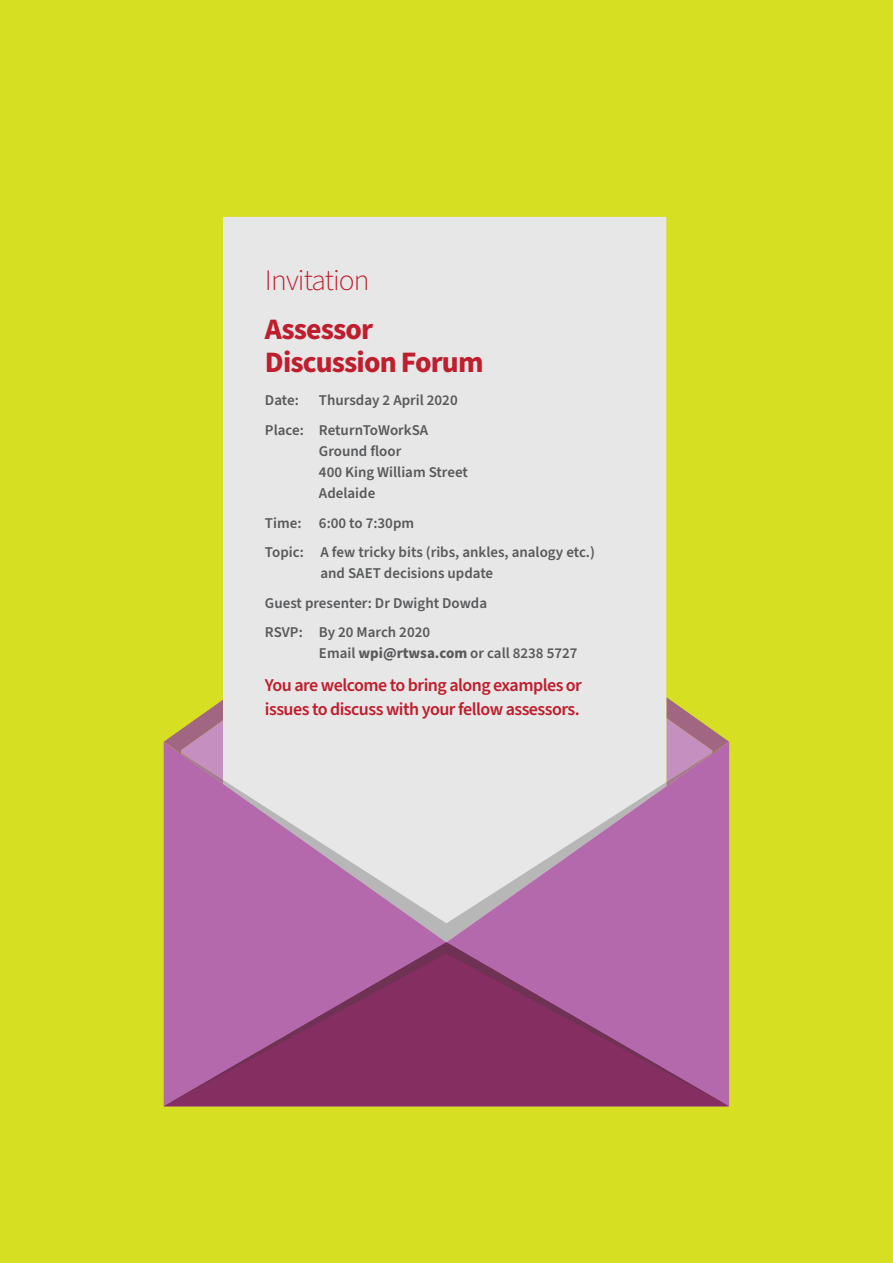
<style>
.page{position:relative;width:893px;height:1263px;background:#d7df23}
.page>*{position:absolute;margin:0;border:0;box-sizing:border-box;transform-origin:0 0}
.t1{font:700 29.7px/33px "Source Sans Pro";letter-spacing:-.03em;color:#be1e2d}
.t2{font:300 29.7px "Source Sans Pro";letter-spacing:-.03em;color:#be1e2d}
.t3{font:600 18px/24px "Source Sans Pro";letter-spacing:-.03em;color:#be1e2d}
.t4{font:600 15px/29.5px "Source Sans Pro";color:#58595b}
.s1{font-weight:700}
</style>
<div class="page">
<svg style="left:164px;top:553px;width:565px;height:189px"></svg>
<div style="left:223px;top:217px;width:443px;height:525px;background:#e7e7e7"></div>
<svg style="left:164px;top:742px;width:565px;height:200px;background:#c9a3c5"></svg>
<svg style="left:164px;top:942px;width:565px;height:164px;background:#9a4b86"></svg>
<h1 class="t2" style="left:265px;top:260px;width:106px">Invitation</h1>
<h1 class="t1" style="left:265px;top:313px;width:220px">Assessor<br>Discussion Forum</h1>
<p class="t4" style="left:265px;top:386px;width:35px">Date:</p>
<p class="t4" style="left:265px;top:386px;width:194px;text-indent:54px">Thursday 2 April 2020<br>Place: ReturnToWorkSA</p>
<p class="t4" style="left:319px;top:441px;width:151px;line-height:21px">Ground floor<br>400 King William Street<br>Adelaide</p>
<p class="t4" style="left:265px;top:508px;width:331px">Time: 6:00 to 7:30pm<br>Topic: A few tricky bits (ribs, ankles, analogy etc.)</p>
<p class="t4" style="left:265px;top:559px;width:230px;text-indent:56px">and SAET decisions update<br>Guest presenter: Dr Dwight Dowda<br>RSVP: By 20 March 2020</p>
<p class="t4" style="left:319px;top:639px;width:260px">Email <span class="s1">wpi@rtwsa.com</span> or call 8238 5727</p>
<p class="t3" style="left:265px;top:673px;width:319px">You are welcome to bring along examples or issues to discuss with your fellow assessors.</p>
</div>
